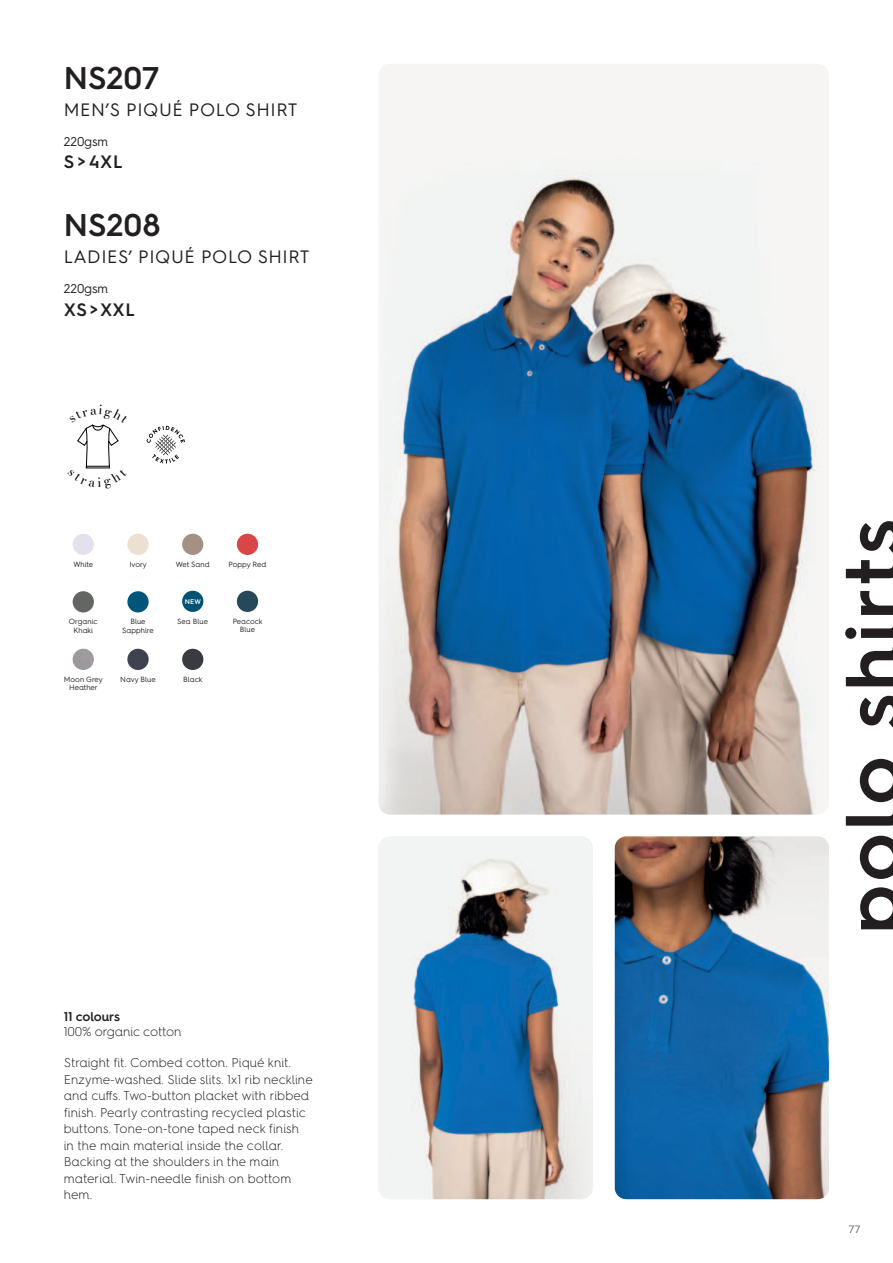
<style>
.page{position:relative;width:893px;height:1263px;background:#fff}
.page>*{position:absolute;margin:0;border:0;box-sizing:border-box;transform-origin:0 0}
.t1{font:600 78.6px "Hurme Geometric Sans 4";letter-spacing:.03em;color:#231f20}
.t2{font:600 31.5px "Hurme Geometric Sans 4";color:#231f20}
.t3{font:18px "Hurme Geometric Sans 4";letter-spacing:.03em;color:#231f20}
.t4{font:600 18px "Hurme Geometric Sans 4";letter-spacing:.02em;color:#231f20}
.t5{font:300 12.75px/16.5px "Hurme Geometric Sans 4";letter-spacing:-.005em;color:#231f20}
.t6{font:12.75px "Hurme Geometric Sans 4";letter-spacing:-.01em;color:#231f20}
.t7{font:600 12.75px "Hurme Geometric Sans 4";letter-spacing:-.01em;color:#231f20}
.t8{font:300 10.5px "Hurme Geometric Sans 4";color:#231f20}
.t9{font:7.5px/8.2px "Hurme Geometric Sans 4";color:#231f20;text-align:center}
.t10{font:600 6.75px "Hurme Geometric Sans 4";color:#fff}
</style>
<div class="page">
<img style="left:378px;top:64px;width:451px;height:751px">
<img style="left:378px;top:836px;width:215px;height:363px">
<img style="left:615px;top:836px;width:214px;height:363px">
<img style="left:182px;top:649px;width:21px;height:21px;border-radius:11px">
<img style="left:127px;top:591px;width:22px;height:21px;border-radius:11px">
<img style="left:127px;top:534px;width:22px;height:21px;border-radius:11px">
<img style="left:73px;top:649px;width:21px;height:21px;border-radius:11px">
<img style="left:127px;top:649px;width:22px;height:21px;border-radius:11px">
<img style="left:73px;top:591px;width:21px;height:21px;border-radius:11px">
<img style="left:237px;top:591px;width:21px;height:21px;border-radius:11px">
<img style="left:237px;top:534px;width:21px;height:21px;border-radius:11px">
<img style="left:182px;top:591px;width:21px;height:21px;border-radius:11px">
<img style="left:182px;top:534px;width:21px;height:21px;border-radius:11px">
<img style="left:73px;top:534px;width:21px;height:21px;border-radius:11px">
<svg style="left:147px;top:426px;width:38px;height:37px"></svg>
<svg style="left:77px;top:424px;width:42px;height:45px"></svg>
<h2 class="t2" style="left:64px;top:67px;width:97px">NS207</h2>
<h3 class="t3" style="left:64px;top:100px;width:235px">MEN’S PIQUÉ POLO SHIRT</h3>
<p class="t6" style="left:64px;top:135px;width:46px">220gsm</p>
<h3 class="t4" style="left:64px;top:156px;width:60px">S &gt; 4XL</h3>
<h2 class="t2" style="left:64px;top:214px;width:98px">NS208</h2>
<h3 class="t3" style="left:64px;top:247px;width:247px">LADIES’ PIQUÉ POLO SHIRT</h3>
<p class="t6" style="left:64px;top:282px;width:46px">220gsm</p>
<h3 class="t4" style="left:64px;top:303px;width:73px">XS &gt; XXL</h3>
<p class="t9" style="left:73px;top:560px;width:21px">White</p>
<p class="t9" style="left:176px;top:560px;width:35px">Wet Sand</p>
<p class="t9" style="left:129px;top:560px;width:19px">Ivory</p>
<p class="t10" style="left:185px;top:599px;width:18px">NEW</p>
<p class="t9" style="left:229px;top:560px;width:39px">Poppy Red</p>
<p class="t9" style="left:177px;top:617px;width:32px">Sea Blue</p>
<p class="t9" style="left:69px;top:618px;width:30px">Organic<br>Khaki</p>
<p class="t9" style="left:233px;top:617px;width:31px">Peacock<br>Blue</p>
<p class="t9" style="left:122px;top:618px;width:33px">Blue<br>Sapphire</p>
<p class="t9" style="left:64px;top:675px;width:40px">Moon Grey<br>Heather</p>
<p class="t9" style="left:120px;top:675px;width:37px">Navy Blue</p>
<p class="t9" style="left:183px;top:675px;width:21px">Black</p>
<p class="t7" style="left:64px;top:1011px;width:58px">11 colours</p>
<p class="t5" style="left:64px;top:1024px;width:119px">100% organic cotton</p>
<p class="t5" style="left:64px;top:1056px;width:250px">Straight fit. Combed cotton. Piqué knit.<br>Enzyme-washed. Slide slits. 1x1 rib neckline and cuffs. Two-button placket with ribbed finish. Pearly contrasting recycled plastic buttons. Tone-on-tone taped neck finish in the main material inside the collar.<br>Backing at the shoulders in the main material. Twin-needle finish on bottom hem.</p>
<h1 class="t1" style="left:845px;top:934px;width:417px;rotate:-90deg">polo shirts</h1>
<p class="t8" style="left:848px;top:1226px;width:14px">77</p>
</div>
